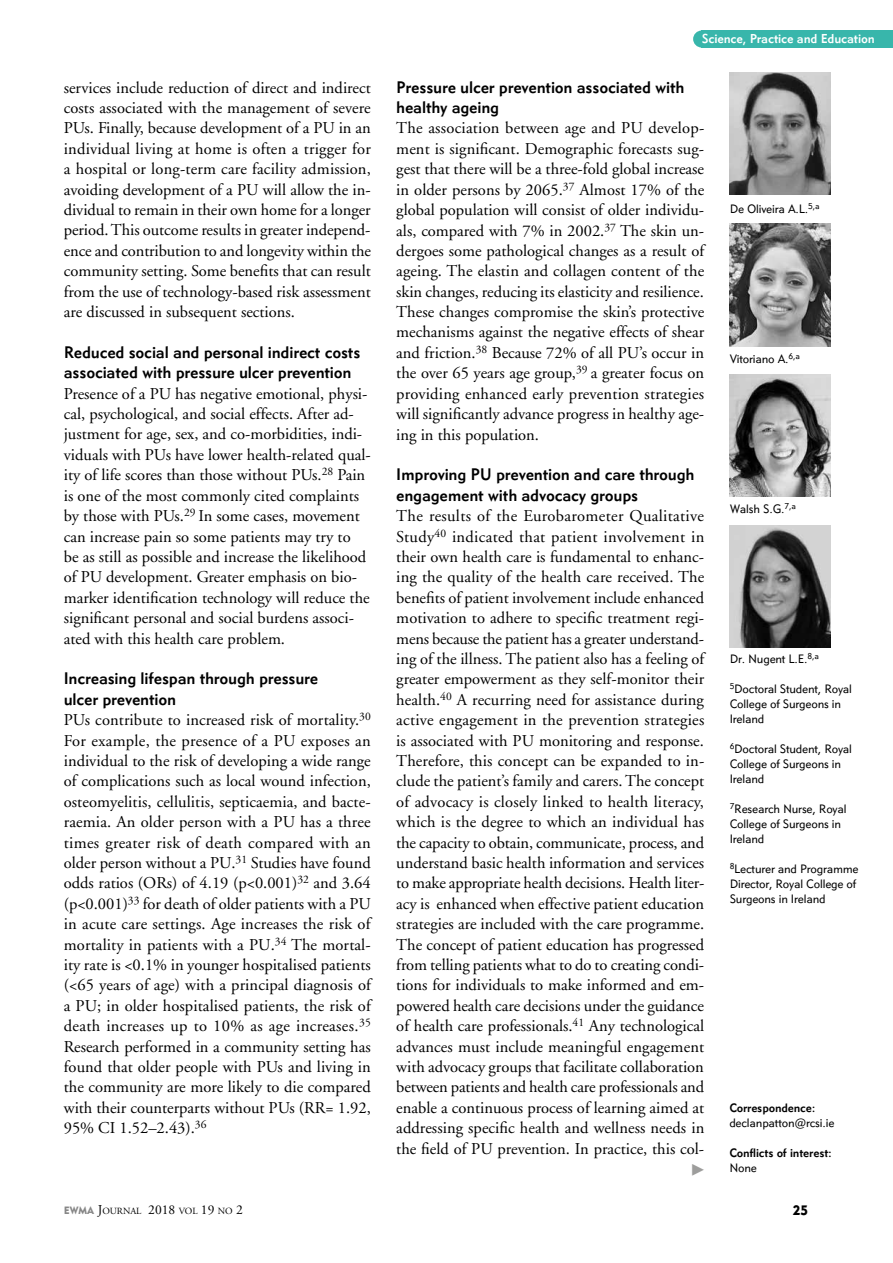
<style>
.page{position:relative;width:893px;height:1263px;background:#fff}
.page>*{position:absolute;margin:0;border:0;box-sizing:border-box;transform-origin:0 0}
.t1{font:16.5px/20.4px "Adobe Garamond";color:#000;text-align:justify}
.t2{font:600 16.5px/20.4px "EWMA";color:#000}
.t3{font:900 13.5px "EWMA";color:#000}
.t4{font:600 12.75px "EWMA";color:#fff}
.t5{font:300 12px/15px "EWMA";color:#000}
.t6{font:600 12px "EWMA";color:#000}
.t7{font:9.45px "Adobe Garamond";color:#000}
.s1{font-family:"EWMA";font-weight:900;font-size:10.5px;color:#878787}
.s2{font-size:13.5px}
</style>
<div class="page">
<div style="left:693px;top:31px;width:17px;height:17px;background:#38b6ab;border-radius:50%"></div>
<div style="left:702px;top:31px;width:191px;height:17px;background:#38b6ab"></div>
<img style="left:730px;top:224px;width:101px;height:122px">
<img style="left:730px;top:374px;width:101px;height:122px">
<img style="left:730px;top:525px;width:101px;height:123px">
<img style="left:730px;top:72px;width:101px;height:123px">
<p class="t1" style="left:64px;top:78px;width:309px">services include reduction of direct and indirect costs associated with the management of severe PUs. Finally, because development of a PU in an individual living at home is often a trigger for a hospital or long-term care facility admission, avoiding development of a PU will allow the in&shy;dividual to remain in their own home for a longer period. This outcome results in greater independ&shy;ence and contribution to and longevity within the community setting. Some benefits that can result from the use of technology-based risk assessment are discussed in subsequent sections.</p>
<p class="t2" style="left:64px;top:342px;width:298px">Reduced social and personal indirect costs associated with pressure ulcer prevention</p>
<p class="t1" style="left:64px;top:384px;width:308px;text-align:left">Presence of a PU has negative emotional, physi&shy;cal, psychological, and social effects. After ad&shy;justment for age, sex, and co-morbidities, indi&shy;viduals with PUs have lower health-related qual&shy;ity of life scores than those without PUs.<sup>28</sup> Pain is one of the most commonly cited complaints by those with PUs.<sup>29</sup> In some cases, movement can increase pain so some patients may try to<br>be as still as possible and increase the likelihood of PU development. Greater emphasis on bio&shy;marker identification technology will reduce the significant personal and social burdens associ&shy;ated with this health care problem.</p>
<p class="t2" style="left:64px;top:668px;width:256px">Increasing lifespan through pressure ulcer prevention</p>
<p class="t1" style="left:64px;top:710px;width:309px">PUs contribute to increased risk of mortality.<sup>30<br></sup>For example, the presence of a PU exposes an individual to the risk of developing a wide range of complications such as local wound infection, osteomyelitis, cellulitis, septicaemia, and bacte&shy;raemia. An older person with a PU has a three times greater risk of death compared with an older person without a PU.<sup>31</sup> Studies have found odds ratios (ORs) of 4.19 (p&lt;0.001)<sup>32</sup> and 3.64 (p&lt;0.001)<sup>33</sup> for death of older patients with a PU in acute care settings. Age increases the risk of mortality in patients with a PU.<sup>34</sup> The mortal&shy;ity rate is &lt;0.1% in younger hospitalised patients (&lt;65 years of age) with a principal diagnosis of a PU; in older hospitalised patients, the risk of death increases up to 10% as age increases.<sup>35<br></sup>Research performed in a community setting has found that older people with PUs and living in the community are more likely to die compared with their counterparts without PUs (RR= 1.92, 95% CI 1.52–2.43).<sup>36</sup></p>
<p class="t4" style="left:702px;top:31px;width:174px">Science, Practice and Education</p>
<p class="t2" style="left:396px;top:77px;width:290px">Pressure ulcer prevention associated with healthy ageing</p>
<p class="t1" style="left:396px;top:118px;width:309px">The association between age and PU develop&shy;ment is significant. Demographic forecasts sug&shy;gest that there will be a three-fold global increase in older persons by 2065.<sup>37</sup> Almost 17% of the global population will consist of older individu&shy;als, compared with 7% in 2002.<sup>37</sup> The skin un&shy;dergoes some pathological changes as a result of ageing. The elastin and collagen content of the skin changes, reducing its elasticity and resilience.<br>These changes compromise the skin’s protective mechanisms against the negative effects of shear and friction.<sup>38</sup> Because 72% of all PU’s occur in the over 65 years age group,<sup>39</sup> a greater focus on providing enhanced early prevention strategies will significantly advance progress in healthy age&shy;ing in this population.</p>
<p class="t2" style="left:396px;top:464px;width:299px">Improving PU prevention and care through engagement with advocacy groups</p>
<p class="t1" style="left:396px;top:506px;width:310px">The results of the Eurobarometer Qualitative Study<sup>40</sup> indicated that patient involvement in their own health care is fundamental to enhanc&shy;ing the quality of the health care received. The benefits of patient involvement include enhanced motivation to adhere to specific treatment regi&shy;mens because the patient has a greater understand&shy;ing of the illness. The patient also has a feeling of greater empowerment as they self-monitor their health.<sup>40</sup> A recurring need for assistance during active engagement in the prevention strategies is associated with PU monitoring and response.<br>Therefore, this concept can be expanded to in&shy;clude the patient’s family and carers. The concept of advocacy is closely linked to health literacy, which is the degree to which an individual has the capacity to obtain, communicate, process, and understand basic health information and services to make appropriate health decisions. Health liter&shy;acy is enhanced when effective patient education strategies are included with the care programme.<br>The concept of patient education has progressed from telling patients what to do to creating condi&shy;tions for individuals to make informed and em&shy;powered health care decisions under the guidance of health care professionals.<sup>41</sup> Any technological advances must include meaningful engagement with advocacy groups that facilitate collaboration between patients and health care professionals and enable a continuous process of learning aimed at addressing specific health and wellness needs in the field of PU prevention. In practice, this col-</p>
<p class="t5" style="left:730px;top:201px;width:91px">De Oliveira A.L.<sup>5,a</sup></p>
<p class="t5" style="left:730px;top:351px;width:72px">Vitoriano A.<sup>6,a</sup></p>
<p class="t5" style="left:730px;top:501px;width:68px">Walsh S.G.<sup>7,a</sup></p>
<p class="t5" style="left:730px;top:651px;width:91px">Dr. Nugent L.E.<sup>8,a</sup></p>
<p class="t5" style="left:730px;top:681px;width:124px"><sup>5</sup>Doctoral Student, Royal<br>College of Surgeons in<br>Ireland</p>
<p class="t5" style="left:730px;top:741px;width:124px"><sup>6</sup>Doctoral Student, Royal<br>College of Surgeons in<br>Ireland</p>
<p class="t5" style="left:730px;top:801px;width:118px"><sup>7</sup>Research Nurse, Royal<br>College of Surgeons in<br>Ireland</p>
<p class="t5" style="left:730px;top:861px;width:130px"><sup>8</sup>Lecturer and Programme<br>Director, Royal College of<br>Surgeons in Ireland</p>
<p class="t6" style="left:729px;top:1100px;width:87px">Correspondence:</p>
<p class="t5" style="left:729px;top:1115px;width:106px">declanpatton@rcsi.ie</p>
<p class="t6" style="left:729px;top:1145px;width:104px">Conflicts of interest:</p>
<p class="t5" style="left:729px;top:1160px;width:29px">None</p>
<p class="t7" style="left:64px;top:1205px;width:181px"><span class="s1">EWMA</span> <span class="s2">J</span>OURNAL <span class="s2">2018</span> VOL <span class="s2">19</span> NO <span class="s2">2</span></p>
<p class="t3" style="left:793px;top:1201px;width:17px">25</p>
</div>
